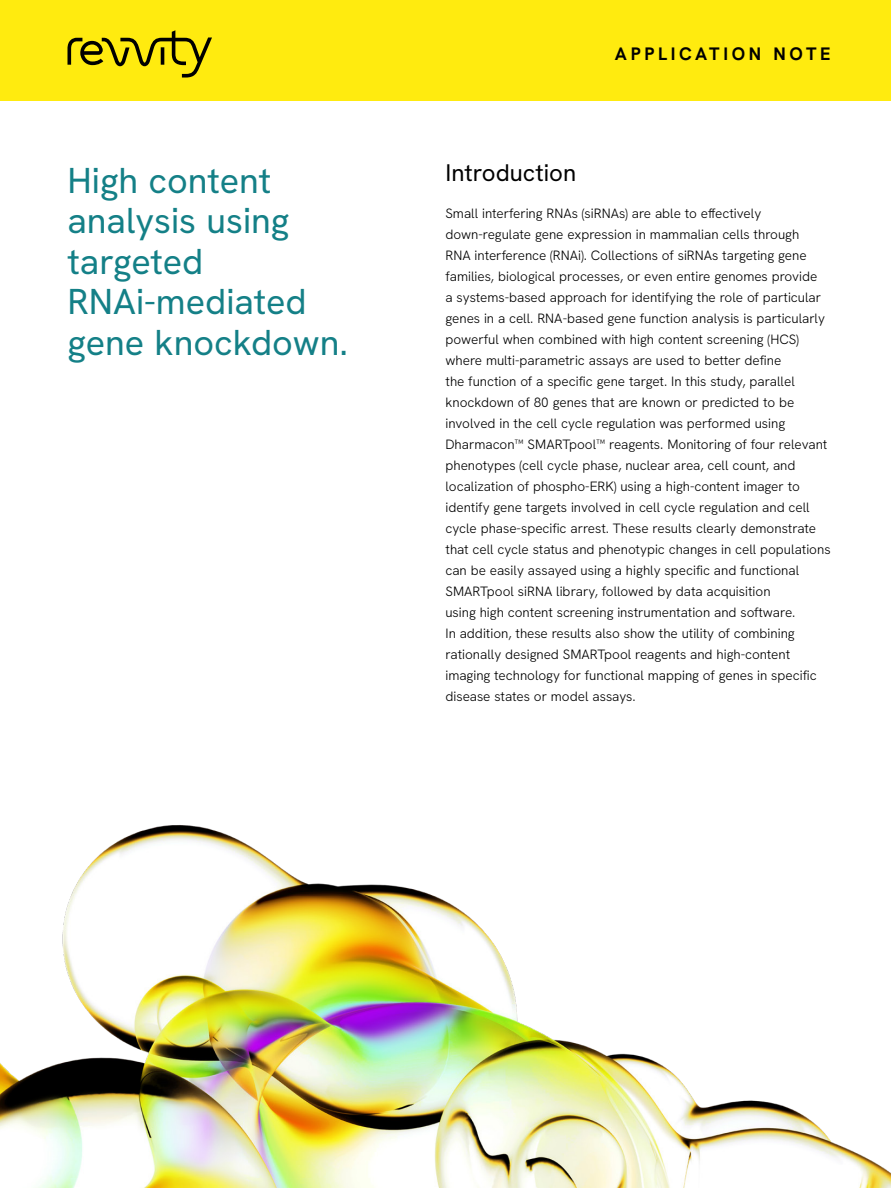
<style>
.page{position:relative;width:891px;height:1188px;background:#fff}
.page>*{position:absolute;margin:0;border:0;box-sizing:border-box;transform-origin:0 0}
.Intro_Head{font:36px/40.5px "Hanken Grotesk";color:#148087}
.Intro_subhead{font:24px "Hanken Grotesk";color:#000}
.t1{font:700 18px "Hanken Grotesk";letter-spacing:.2em;color:#000}
.Body_Copy{font:300 13.5px/21px "Hanken Grotesk";color:#000}
</style>
<div class="page">
<div style="left:0;top:0;width:891px;height:101px;background:#ffeb0f"></div>
<svg style="left:68px;top:30px;width:144px;height:48px"></svg>
<img style="left:0;top:825px;width:891px;height:363px">
<p class="Intro_Head" style="left:68px;top:159px;width:282px">High content analysis using targeted<br>RNAi-mediated gene knockdown.</p>
<h3 class="t1" style="left:615px;top:43px;width:217px">APPLICATION NOTE</h3>
<p class="Intro_subhead" style="left:446px;top:157px;width:132px">Introduction</p>
<p class="Body_Copy" style="left:446px;top:203px;width:387px">Small interfering RNAs (siRNAs) are able to effectively down‑regulate gene expression in mammalian cells through<br>RNA interference (RNAi). Collections of siRNAs targeting gene families, biological processes, or even entire genomes provide<br>a systems-based approach for identifying the role of particular genes in a cell. RNA-based gene function analysis is particularly powerful when combined with high content screening (HCS) where multi-parametric assays are used to better define<br>the function of a specific gene target. In this study, parallel knockdown of 80 genes that are known or predicted to be involved in the cell cycle regulation was performed using Dharmacon™ SMARTpool™ reagents. Monitoring of four relevant phenotypes (cell cycle phase, nuclear area, cell count, and localization of phospho-ERK) using a high-content imager to identify gene targets involved in cell cycle regulation and cell cycle phase-specific arrest. These results clearly demonstrate that cell cycle status and phenotypic changes in cell populations can be easily assayed using a highly specific and functional SMARTpool siRNA library, followed by data acquisition<br>using high content screening instrumentation and software.<br>In addition, these results also show the utility of combining rationally designed SMARTpool reagents and high‑content imaging technology for functional mapping of genes in specific disease states or model assays.</p>
</div>
